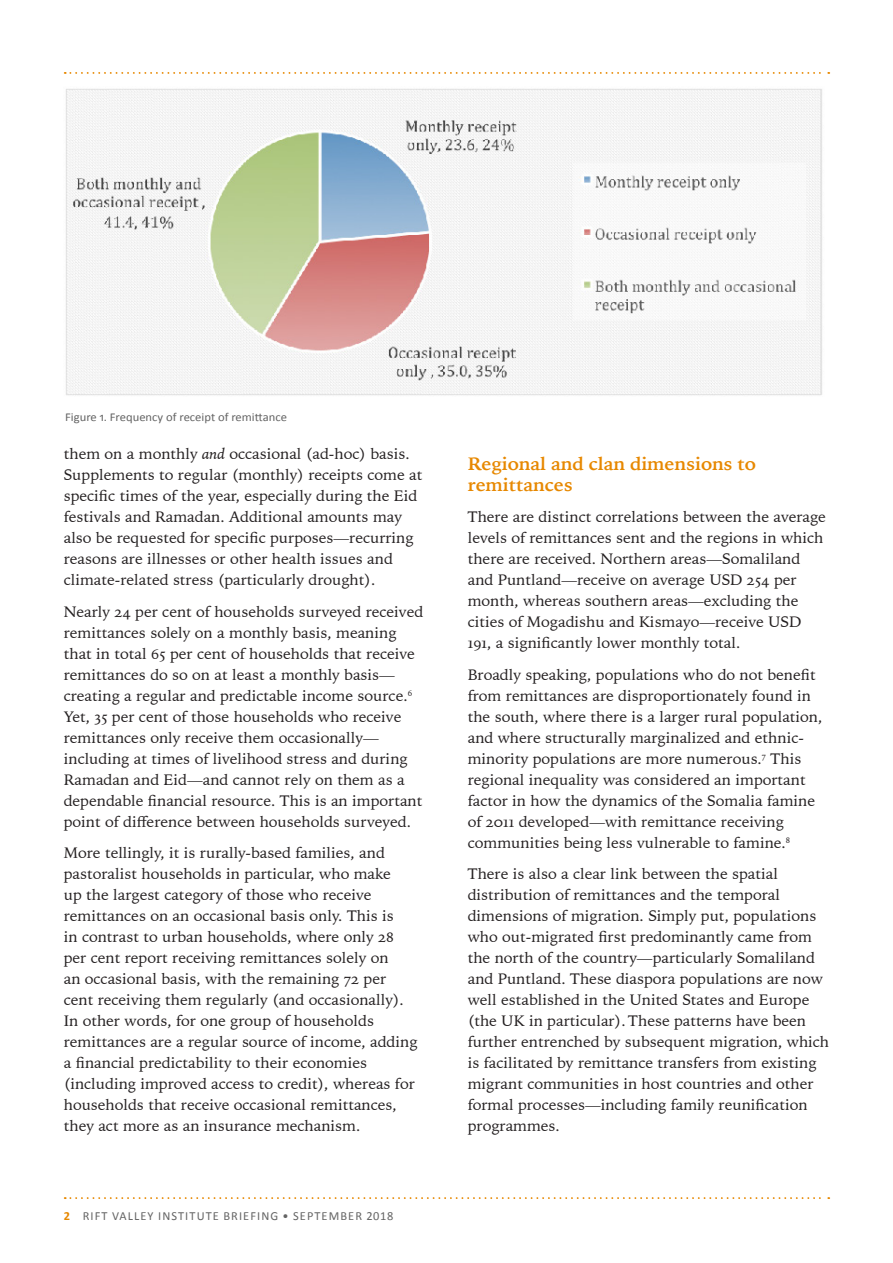
<style>
.page{position:relative;width:893px;height:1263px;background:#fff}
.page>*{position:absolute;margin:0;border:0;box-sizing:border-box;transform-origin:0 0}
.t1{font:700 18px/21px "Iowan Old Style";letter-spacing:-.005em;color:#e78800;scale:1.05 1}
.t2{font:15px/21px "Iowan Old Style BT Pro";color:#231f20;scale:1.05 1}
.t3{font:12.3px "Calibri";letter-spacing:.09em;color:#646464}
.t4{font:12px "Calibri";color:#646464;scale:1.05 1}
.s1{font-style:italic}
.s2{font-weight:700;color:#e78800}
</style>
<div class="page">
<svg style="left:65px;top:72px;width:764px;height:2px"></svg>
<svg style="left:65px;top:1197px;width:764px;height:2px"></svg>
<img style="left:66px;top:88px;width:756px;height:308px">
<p class="t4" style="left:65px;top:410px;width:213px">Figure 1. Frequency of receipt of remittance</p>
<p class="t2" style="left:64px;top:443px;width:343px">them on a monthly <span class="s1">and</span> occasional (ad-hoc) basis.<br>Supplements to regular (monthly) receipts come at specific times of the year, especially during the Eid festivals and Ramadan. Additional amounts may also be requested for specific purposes—recurring reasons are illnesses or other health issues and climate-related stress (particularly drought).</p>
<p class="t2" style="left:64px;top:600px;width:344px">Nearly 24 per cent of households surveyed received remittances solely on a monthly basis, meaning that in total 65 per cent of households that receive remittances do so on at least a monthly basis— creating a regular and predictable income source.<sup>6<br></sup>Yet, 35 per cent of those households who receive remittances only receive them occasionally— including at times of livelihood stress and during Ramadan and Eid—and cannot rely on them as a dependable financial resource. This is an important point of difference between households surveyed.</p>
<p class="t2" style="left:64px;top:842px;width:338px">More tellingly, it is rurally-based families, and pastoralist households in particular, who make<br>up the largest category of those who receive remittances on an occasional basis only. This is<br>in contrast to urban households, where only 28 per cent report receiving remittances solely on<br>an occasional basis, with the remaining 72 per cent receiving them regularly (and occasionally).<br>In other words, for one group of households remittances are a regular source of income, adding a financial predictability to their economies (including improved access to credit), whereas for households that receive occasional remittances, they act more as an insurance mechanism.</p>
<p class="t3" style="left:64px;top:1208px;width:41px"><span class="s2">2</span> riftva</p>
<p class="t3" style="left:128px;top:1208px;width:43px">lley inst</p>
<p class="t3" style="left:185px;top:1208px;width:209px">itute briefing • september 2018</p>
<p class="t1" style="left:468px;top:452px;width:276px">Regional and clan dimensions to remittances</p>
<p class="t2" style="left:468px;top:506px;width:343px">There are distinct correlations between the average levels of remittances sent and the regions in which there are received. Northern areas—Somaliland and Puntland—receive on average USD 254 per month, whereas southern areas—excluding the cities of Mogadishu and Kismayo—receive USD 191, a significantly lower monthly total.</p>
<p class="t2" style="left:468px;top:663px;width:339px">Broadly speaking, populations who do not benefit from remittances are disproportionately found in the south, where there is a larger rural population, and where structurally marginalized and ethnic&shy;minority populations are more numerous.<sup>7</sup> This regional inequality was considered an important factor in how the dynamics of the Somalia famine of 2011 developed—with remittance receiving communities being less vulnerable to famine.<sup>8</sup></p>
<p class="t2" style="left:468px;top:863px;width:346px">There is also a clear link between the spatial distribution of remittances and the temporal dimensions of migration. Simply put, populations who out-migrated first predominantly came from the north of the country—particularly Somaliland and Puntland. These diaspora populations are now well established in the United States and Europe (the UK in particular).These patterns have been further entrenched by subsequent migration, which is facilitated by remittance transfers from existing migrant communities in host countries and other formal processes—including family reunification programmes.</p>
</div>
